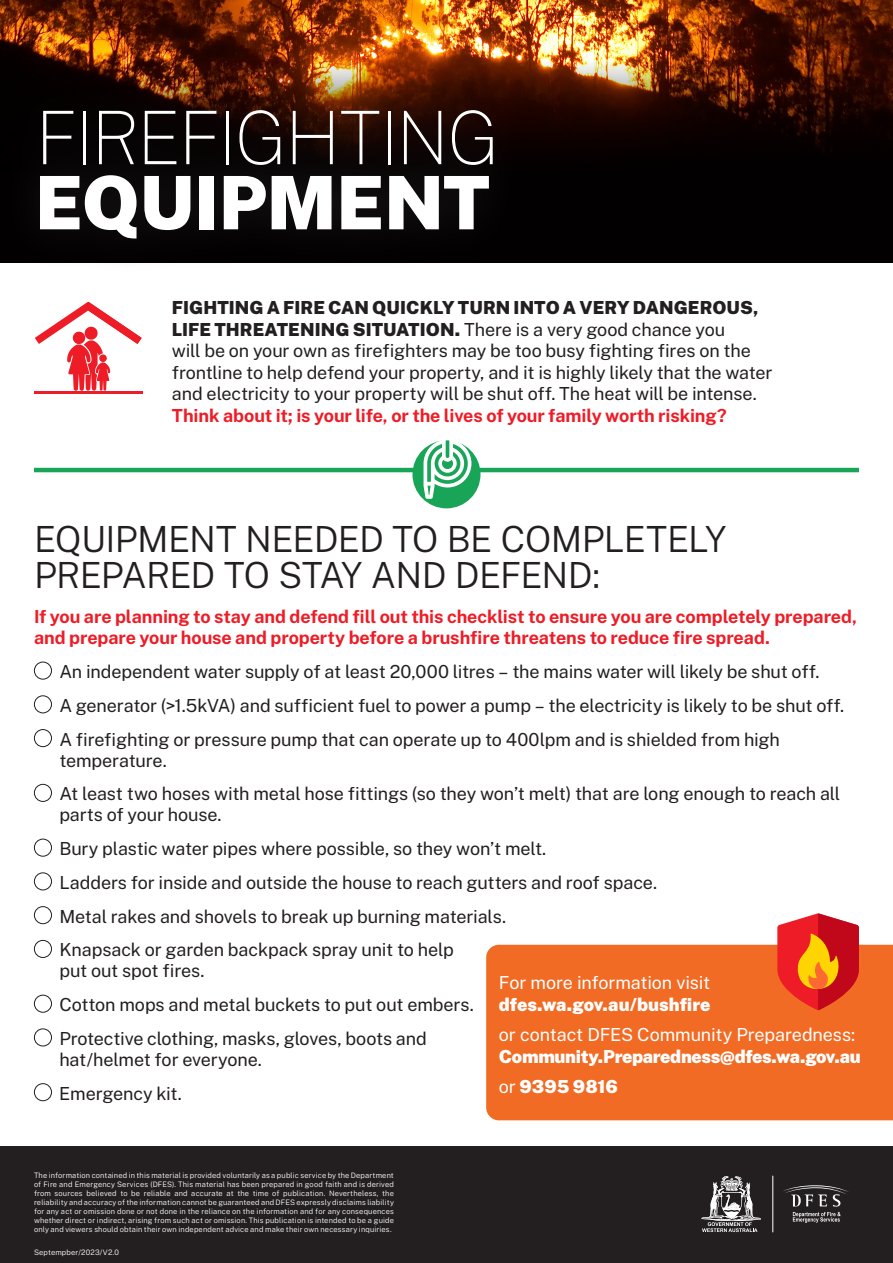
<style>
.page{position:relative;width:893px;height:1263px;background:#fff}
.page>*{position:absolute;margin:0;border:0;box-sizing:border-box;transform-origin:0 0}
.t1{font:100 73.8px/65.1px "Public Sans";letter-spacing:-.035em;color:#fff}
.t2{font:300 36px/36px "Public Sans";letter-spacing:-.02em;color:#231f20}
.Body_Copy{font:18px/21.6px "Public Sans";letter-spacing:-.01em;color:#231f20}
.Body_Copy-2{font:700 18px/21.6px "Public Sans";letter-spacing:-.005em;color:#ee1c26}
.t3{font:900 18px/21.6px "Public Sans";letter-spacing:-.02em;color:#fff}
.t4{font:18px/21.6px "Public Sans";letter-spacing:-.015em;color:#fff}
.t5{font:900 18px "Public Sans";color:#fff}
.Disclaimer{font:300 7.5px/9px "Public Sans";letter-spacing:.02em;color:#fff;text-align:justify}
.s1{font-weight:900}
.s2{font-weight:700;color:#ee1c26}
.s3{font-weight:400}
</style>
<div class="page">
<div style="left:34px;top:662px;width:18px;height:17px;border:1px solid #231f20;border-radius:50%"></div>
<div style="left:34px;top:695px;width:18px;height:18px;border:1px solid #231f20;border-radius:50%"></div>
<div style="left:34px;top:729px;width:18px;height:18px;border:1px solid #231f20;border-radius:50%"></div>
<div style="left:34px;top:784px;width:18px;height:18px;border:1px solid #231f20;border-radius:50%"></div>
<div style="left:34px;top:839px;width:18px;height:17px;border:1px solid #231f20;border-radius:50%"></div>
<div style="left:34px;top:872px;width:18px;height:18px;border:1px solid #231f20;border-radius:50%"></div>
<div style="left:34px;top:906px;width:18px;height:18px;border:1px solid #231f20;border-radius:50%"></div>
<div style="left:34px;top:940px;width:18px;height:18px;border:1px solid #231f20;border-radius:50%"></div>
<div style="left:34px;top:995px;width:18px;height:17px;border:1px solid #231f20;border-radius:50%"></div>
<div style="left:34px;top:1028px;width:18px;height:18px;border:1px solid #231f20;border-radius:50%"></div>
<div style="left:34px;top:1083px;width:18px;height:18px;border:1px solid #231f20;border-radius:50%"></div>
<div style="left:0;top:0;width:893px;height:262px;background:#020001"></div>
<img style="left:0;top:0;width:893px;height:152px">
<div style="left:0;top:70px;width:533px;height:207px;background:#231f20;opacity:.75"></div>
<hr style="left:34px;top:468px;width:825px;height:4px;background:#19a558">
<div style="left:412px;top:440px;width:68px;height:68px;background:#19a558;border-radius:50%"></div>
<hr style="left:34px;top:391px;width:108px;height:2px;background:#ee1c26">
<svg style="left:35px;top:302px;width:107px;height:89px"></svg>
<svg style="left:423px;top:440px;width:48px;height:59px"></svg>
<div style="left:0;top:1146px;width:893px;height:117px;background:#231f20"></div>
<svg style="left:793px;top:1212px;width:48px;height:11px"></svg>
<svg style="left:783px;top:1185px;width:66px;height:21px"></svg>
<svg style="left:701px;top:1176px;width:60px;height:56px"></svg>
<hr style="left:772px;top:1176px;width:1px;height:56px;background:#fff">
<div style="left:486px;top:945px;width:407px;height:175px;background:#f26b24"></div>
<svg style="left:777px;top:913px;width:82px;height:97px;background:#e44d2b"></svg>
<p class="t1" style="left:35px;top:100px;width:466px">FIREFIGHTING<br><span class="s1">EQUIPMENT</span></p>
<p class="Body_Copy" style="left:172px;top:296px;width:602px"><span class="s1">FIGHTING A FIRE CAN QUICKLY TURN INTO A VERY DANGEROUS, LIFE THREATENING SITUATION.</span> There is a very good chance you<br>will be on your own as firefighters may be too busy fighting fires on the frontline to help defend your property, and it is highly likely that the water and electricity to your property will be shut off. The heat will be intense.<br><span class="s2">Think about it; is your life, or the lives of your family worth risking?</span></p>
<p class="t2" style="left:34px;top:519px;width:694px">EQUIPMENT NEEDED TO BE COMPLETELY<br>PREPARED TO STAY AND DEFEND:</p>
<p class="Body_Copy-2" style="left:34px;top:604px;width:825px">If you are planning to stay and defend fill out this checklist to ensure you are completely prepared, and prepare your house and property before a brushfire threatens to reduce fire spread.</p>
<p class="Body_Copy" style="left:59px;top:660px;width:762px">An independent water supply of at least 20,000 litres – the mains water will likely be shut off.</p>
<p class="Body_Copy" style="left:59px;top:693px;width:786px">A generator (&gt;1.5kVA) and sufficient fuel to power a pump – the electricity is likely to be shut off.</p>
<p class="Body_Copy" style="left:59px;top:727px;width:722px;line-height:21px">A firefighting or pressure pump that can operate up to 400lpm and is shielded from high temperature.</p>
<p class="Body_Copy" style="left:59px;top:782px;width:782px;line-height:21px">At least two hoses with metal hose fittings (so they won’t melt) that are long enough to reach all parts of your house.</p>
<p class="Body_Copy" style="left:59px;top:837px;width:488px">Bury plastic water pipes where possible, so they won’t melt.</p>
<p class="Body_Copy" style="left:59px;top:870px;width:599px">Ladders for inside and outside the house to reach gutters and roof space.</p>
<p class="Body_Copy" style="left:59px;top:904px;width:448px">Metal rakes and shovels to break up burning materials.</p>
<p class="Body_Copy" style="left:59px;top:938px;width:396px;line-height:21px">Knapsack or garden backpack spray unit to help put out spot fires.</p>
<p class="Body_Copy" style="left:59px;top:993px;width:416px">Cotton mops and metal buckets to put out embers.</p>
<p class="Body_Copy" style="left:59px;top:1027px;width:369px;line-height:21px">Protective clothing, masks, gloves, boots and hat/helmet for everyone.</p>
<p class="Body_Copy" style="left:59px;top:1081px;width:124px">Emergency kit.</p>
<p class="t4" style="left:499px;top:971px;width:213px">For more information visit <span class="s1">dfes.wa.gov.au/bushfire</span></p>
<p class="t3" style="left:499px;top:1023px;width:363px"><span class="s3">or contact DFES Community Preparedness:<br></span>Community.Preparedness@dfes.wa.gov.au</p>
<p class="t5" style="left:499px;top:1073px;width:121px"><span class="s3">or</span> 9395 9816</p>
<p class="Disclaimer" style="left:34px;top:1170px;width:361px">The information contained in this material is provided voluntarily as a public service by the Department of Fire and Emergency Services (DFES). This material has been prepared in good faith and is derived from sources believed to be reliable and accurate at the time of publication. Nevertheless, the reliability and accuracy of the information cannot be guaranteed and DFES expressly disclaims liability for any act or omission done or not done in the reliance on the information and for any consequences whether direct or indirect, arising from such act or omission. This publication is intended to be a guide only and viewers should obtain their own independent advice and make their own necessary inquiries.</p>
<p class="Disclaimer" style="left:34px;top:1248px;width:86px">Septempber/2023/V2.0</p>
</div>
